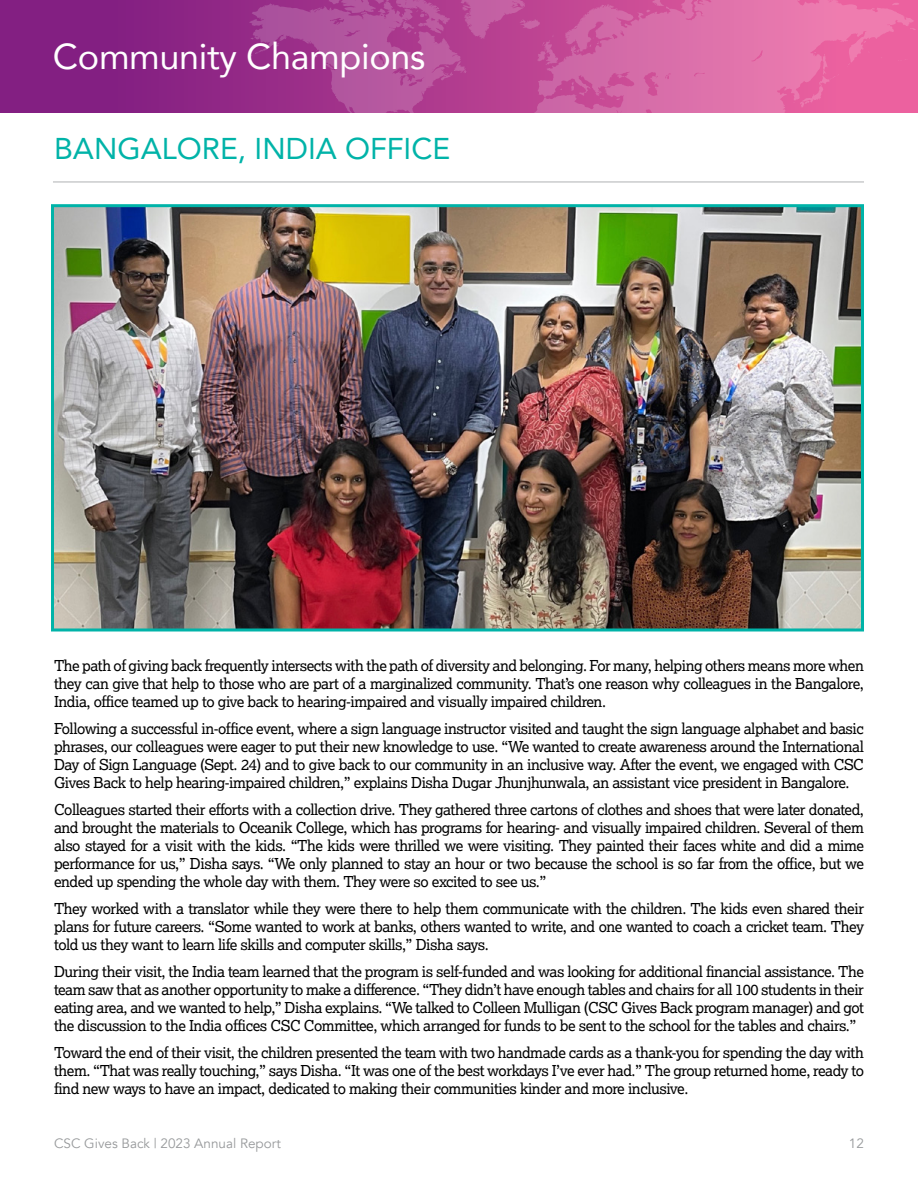
<style>
.page{position:relative;width:918px;height:1188px;background:#fff}
.page>*{position:absolute;margin:0;border:0;box-sizing:border-box;transform-origin:0 0}
.t1{font:36px "Avenir";letter-spacing:-.01em;color:#fff}
.t2{font:30px "Avenir";color:#00b3a8}
.t3{font:15px/18px "Lexia";letter-spacing:-.03em;color:#000;text-align:justify}
.t4{font:13.5px "Avenir";color:#97999b}
</style>
<div class="page">
<img style="left:55px;top:208px;width:805px;height:420px">
<div style="left:51px;top:204px;width:813px;height:428px;border:3px solid #00b3a8"></div>
<div style="left:0;top:0;width:918px;height:112px;background:linear-gradient(to bottom,#892384,#892384)"></div>
<svg style="left:562px;top:0;width:352px;height:112px;background:#de6aa6"></svg>
<svg style="left:793px;top:52px;width:46px;height:56px;background:#e969a4"></svg>
<svg style="left:249px;top:0;width:313px;height:112px;background:#b04695"></svg>
<hr style="left:53px;top:181px;width:811px;height:2px;background:#cacbcc">
<h1 class="t1" style="left:53px;top:28px;width:374px">Community Champions</h1>
<h2 class="t2" style="left:54px;top:124px;width:398px">BANGALORE, INDIA OFFICE</h2>
<p class="t3" style="left:54px;top:657px;width:811px">The path of giving back frequently intersects with the path of diversity and belonging. For many, helping others means more when they can give that help to those who are part of a marginalized community. That’s one reason why colleagues in the Bangalore, India, office teamed up to give back to hearing-impaired and visually impaired children.</p>
<p class="t3" style="left:54px;top:720px;width:812px">Following a successful in-office event, where a sign language instructor visited and taught the sign language alphabet and basic phrases, our colleagues were eager to put their new knowledge to use. “We wanted to create awareness around the International Day of Sign Language (Sept. 24) and to give back to our community in an inclusive way. After the event, we engaged with CSC Gives Back to help hearing-impaired children,” explains Disha Dugar Jhunjhunwala, an assistant vice president in Bangalore.</p>
<p class="t3" style="left:54px;top:801px;width:812px">Colleagues started their efforts with a collection drive. They gathered three cartons of clothes and shoes that were later donated, and brought the materials to Oceanik College, which has programs for hearing- and visually impaired children. Several of them also stayed for a visit with the kids. “The kids were thrilled we were visiting. They painted their faces white and did a mime performance for us,” Disha says. “We only planned to stay an hour or two because the school is so far from the office, but we ended up spending the whole day with them. They were so excited to see us.”</p>
<p class="t3" style="left:54px;top:900px;width:812px">They worked with a translator while they were there to help them communicate with the children. The kids even shared their plans for future careers. “Some wanted to work at banks, others wanted to write, and one wanted to coach a cricket team. They told us they want to learn life skills and computer skills,” Disha says.</p>
<p class="t3" style="left:54px;top:963px;width:812px">During their visit, the India team learned that the program is self-funded and was looking for additional financial assistance. The team saw that as another opportunity to make a difference. “They didn’t have enough tables and chairs for all 100 students in their eating area, and we wanted to help,” Disha explains. “We talked to Colleen Mulligan (CSC Gives Back program manager) and got the discussion to the India offices CSC Committee, which arranged for funds to be sent to the school for the tables and chairs.”</p>
<p class="t3" style="left:54px;top:1044px;width:812px">Toward the end of their visit, the children presented the team with two handmade cards as a thank-you for spending the day with them. “That was really touching,” says Disha. “It was one of the best workdays I’ve ever had.” The group returned home, ready to find new ways to have an impact, dedicated to making their communities kinder and more inclusive.</p>
<p class="t4" style="left:54px;top:1135px;width:228px">CSC Gives Back | 2023 Annual Report</p>
<p class="t4" style="left:849px;top:1135px;width:17px">12</p>
</div>
